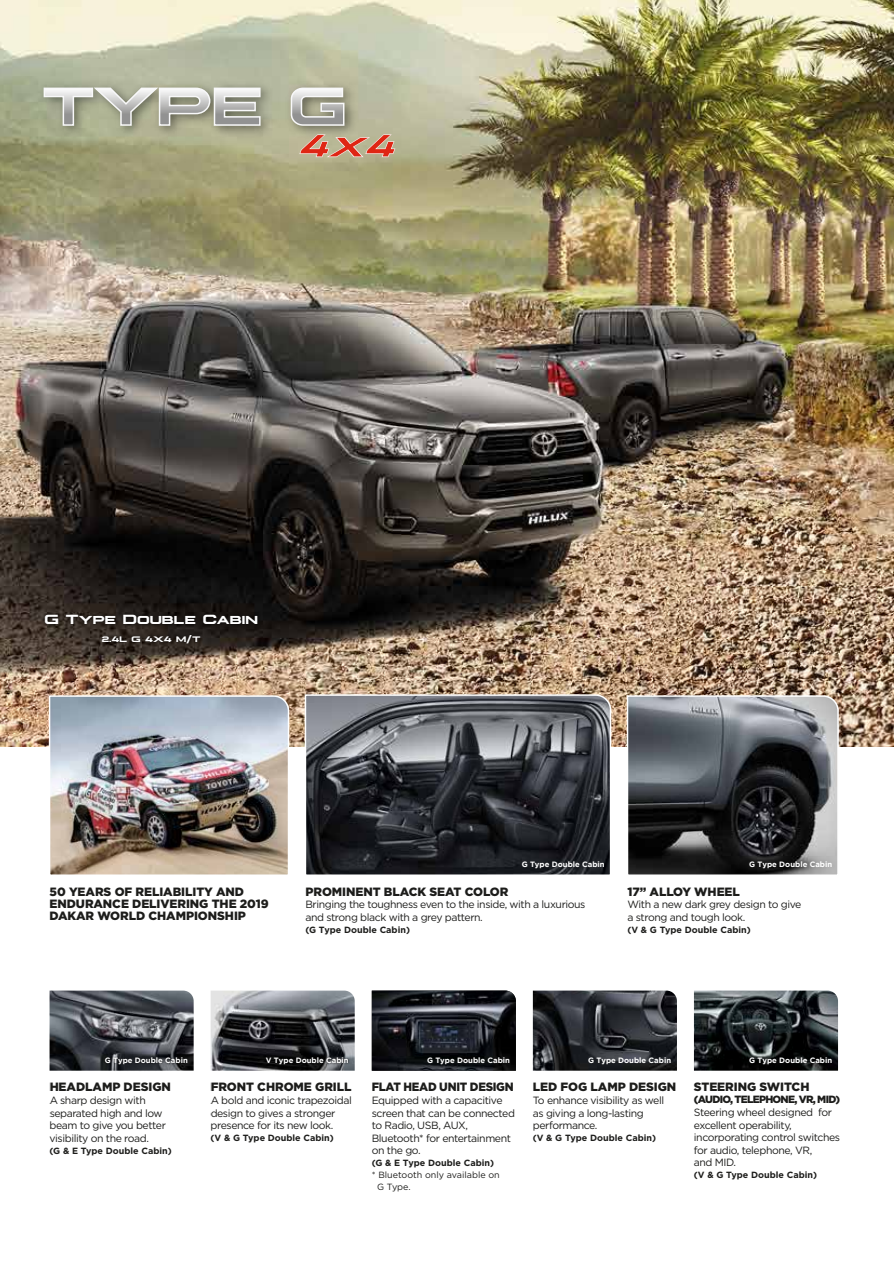
<style>
.page{position:relative;width:894px;height:1263px;background:#fff}
.page>*{position:absolute;margin:0;border:0;box-sizing:border-box;transform-origin:0 0}
.t1{font:700 13.8px "Plateia";color:#fff}
.t2{font:900 12px/12px "Gotham";letter-spacing:-.005em;color:#1d1d1b}
.t3{font:900 12px "Gotham";letter-spacing:-.025em;color:#1d1d1b;scale:.95 1}
.t4{font:10.5px/12.6px "Gotham";letter-spacing:-.04em;color:#1d1d1b}
.t5{font:900 10.5px "Gotham";letter-spacing:-.07em;color:#1d1d1b}
.t6{font:700 9px "Gotham";color:#1d1d1b}
.t7{font:9px/12px "Gotham";color:#1d1d1b}
.t8{font:700 8.4px "Plateia";color:#fff;scale:1.05 1}
.t9{font:700 7.65px "Gotham";color:#fff}
</style>
<div class="page">
<img style="left:0;top:0;width:894px;height:746px">
<img style="left:0;top:36px;width:401px;height:145px">
<svg style="left:43px;top:86px;width:218px;height:41px;background:#b7b9ab"></svg>
<svg style="left:290px;top:87px;width:55px;height:40px"></svg>
<svg style="left:299px;top:134px;width:96px;height:23px;background:#cc8a72"></svg>
<img style="left:892px;top:36px;width:2px;height:145px">
<img style="left:0;top:558px;width:312px;height:157px">
<svg style="left:626px;top:694px;width:213px;height:181px;background:#545659"></svg>
<img style="left:48px;top:694px;width:242px;height:181px">
<svg style="left:304px;top:693px;width:308px;height:182px;background:#4a4c50"></svg>
<img style="left:372px;top:990px;width:144px;height:81px">
<img style="left:533px;top:990px;width:144px;height:81px">
<img style="left:211px;top:990px;width:144px;height:12px">
<img style="left:50px;top:990px;width:144px;height:81px">
<img style="left:694px;top:990px;width:144px;height:81px">
<img style="left:51px;top:1002px;width:161px;height:69px">
<img style="left:212px;top:1002px;width:195px;height:69px">
<h1 class="t1" style="left:44px;top:611px;width:215px">G Type Double Cabin</h1>
<p class="t8" style="left:102px;top:634px;width:96px">2.4L G 4X4 M/T</p>
<p class="t2" style="left:50px;top:885px;width:221px">50 YEARS OF RELIABILITY AND<br>ENDURANCE DELIVERING THE 2019<br>DAKAR WORLD CHAMPIONSHIP</p>
<p class="t9" style="left:521px;top:860px;width:85px">G Type Double Cabin</p>
<p class="t9" style="left:749px;top:860px;width:85px">G Type Double Cabin</p>
<p class="t2" style="left:305px;top:885px;width:204px">PROMINENT BLACK SEAT COLOR</p>
<p class="t4" style="left:305px;top:898px;width:281px">Bringing the toughness even to the inside, with a luxurious and strong black with a grey pattern.</p>
<p class="t6" style="left:305px;top:923px;width:106px">(G Type Double Cabin)</p>
<p class="t2" style="left:627px;top:885px;width:114px">17” ALLOY WHEEL</p>
<p class="t4" style="left:627px;top:898px;width:175px">With a new dark grey design to give a strong and tough look.</p>
<p class="t6" style="left:627px;top:923px;width:125px">(V &amp; G Type Double Cabin)</p>
<p class="t9" style="left:105px;top:1055px;width:85px">G Type Double Cabin</p>
<p class="t9" style="left:266px;top:1055px;width:84px">V Type Double Cabin</p>
<p class="t9" style="left:427px;top:1055px;width:85px">G Type Double Cabin</p>
<p class="t9" style="left:588px;top:1055px;width:85px">G Type Double Cabin</p>
<p class="t9" style="left:749px;top:1055px;width:85px">G Type Double Cabin</p>
<p class="t2" style="left:50px;top:1081px;width:123px">HEADLAMP DESIGN</p>
<p class="t4" style="left:50px;top:1094px;width:118px">A sharp design with separated high and low beam to give you better visibility on the road.</p>
<p class="t6" style="left:50px;top:1145px;width:124px">(G &amp; E Type Double Cabin)</p>
<p class="t2" style="left:211px;top:1081px;width:142px">FRONT CHROME GRILL</p>
<p class="t4" style="left:211px;top:1094px;width:143px">A bold and iconic trapezoidal design to gives a stronger presence for its new look.</p>
<p class="t6" style="left:211px;top:1132px;width:125px">(V &amp; G Type Double Cabin)</p>
<p class="t3" style="left:372px;top:1080px;width:151px">FLAT HEAD UNIT DESIGN</p>
<p class="t4" style="left:372px;top:1094px;width:145px">Equipped with a capacitive screen that can be connected to Radio, USB, AUX,<br>Bluetooth* for entertainment on the go.</p>
<p class="t6" style="left:372px;top:1157px;width:124px">(G &amp; E Type Double Cabin)</p>
<p class="t7" style="left:377px;top:1169px;width:124px;text-indent:-5px">* Bluetooth only available on<br>G Type.</p>
<p class="t2" style="left:533px;top:1081px;width:145px">LED FOG LAMP DESIGN</p>
<p class="t4" style="left:533px;top:1094px;width:133px">To enhance visibility as well as giving a long-lasting performance.</p>
<p class="t6" style="left:533px;top:1132px;width:125px">(V &amp; G Type Double Cabin)</p>
<p class="t2" style="left:694px;top:1081px;width:117px">STEERING SWITCH</p>
<p class="t5" style="left:694px;top:1094px;width:148px">(AUDIO, TELEPHONE, VR, MID)</p>
<p class="t4" style="left:694px;top:1106px;width:148px">Steering wheel designed for excellent operability, incorporating control switches for audio, telephone, VR,<br>and MID.</p>
<p class="t6" style="left:694px;top:1169px;width:125px">(V &amp; G Type Double Cabin)</p>
</div>
